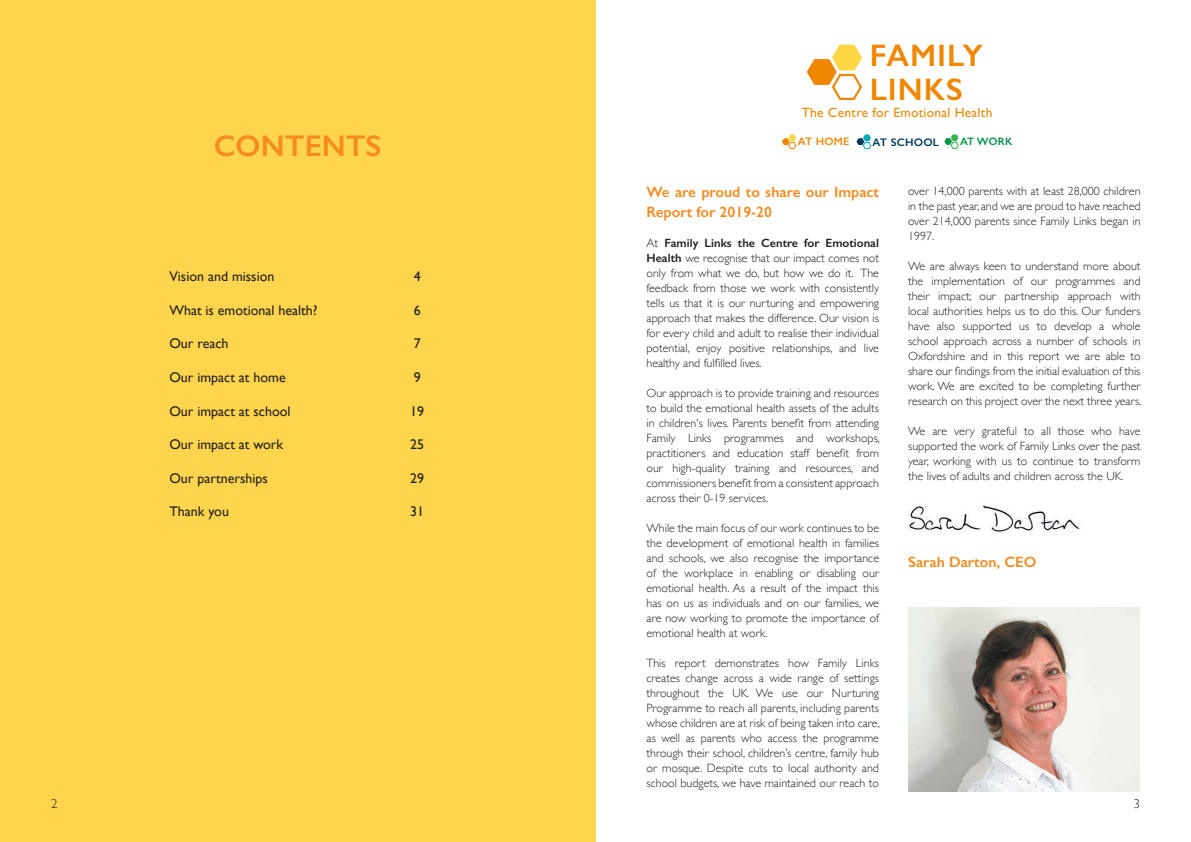
<style>
.page{position:relative;width:1191px;height:842px;background:#fff}
.page>*{position:absolute;margin:0;border:0;box-sizing:border-box;transform-origin:0 0}
.t1{font:600 31.2px/33.2px "Gill Sans";letter-spacing:.03em;color:#f18700}
.Title_bigger{font:600 30px "Gill Sans";color:#f68b1f}
.Orange_bold{font:600 15px/20px "Gill Sans";color:#f68b1f}
.Subtitle{font:14px "Gill Sans";color:#231f20}
.t2{font:13.5px "Gill Sans";letter-spacing:.02em;color:#f18700}
.Paragraph_bigger{font:300 13px "Gill Sans";color:#231f20}
.Paragraph_Slightly_B{font:300 12px/15px "Gill Sans";color:#231f20;text-align:justify}
.t3{font:600 11px "Gill Sans";letter-spacing:.02em;color:#00395c}
.t4{font:600 10.9px "Gill Sans";letter-spacing:.02em;color:#f18700}
.t5{font:600 10.8px "Gill Sans";letter-spacing:.01em;color:#009547}
.s1{color:#0c8948}
.s2{font-weight:600}
</style>
<div class="page">
<img style="left:908px;top:608px;width:232px;height:183px">
<div style="left:0;top:0;width:595px;height:842px;background:#fed54d"></div>
<img style="left:908px;top:505px;width:172px;height:28px">
<svg style="left:806px;top:45px;width:56px;height:55px"></svg>
<svg style="left:782px;top:135px;width:14px;height:14px"></svg>
<svg style="left:856px;top:134px;width:15px;height:15px"></svg>
<svg style="left:944px;top:134px;width:15px;height:15px"></svg>
<p class="Title_bigger" style="left:214px;top:128px;width:169px">CONTENTS</p>
<p class="Subtitle" style="left:169px;top:268px;width:107px">Vision and mission</p>
<p class="Subtitle" style="left:414px;top:268px;width:8px">4</p>
<p class="Subtitle" style="left:169px;top:302px;width:150px">What is emotional health?</p>
<p class="Subtitle" style="left:414px;top:302px;width:8px">6</p>
<p class="Subtitle" style="left:169px;top:335px;width:61px">Our reach</p>
<p class="Subtitle" style="left:414px;top:335px;width:8px">7</p>
<p class="Subtitle" style="left:169px;top:369px;width:118px">Our impact at home</p>
<p class="Subtitle" style="left:414px;top:369px;width:8px">9</p>
<p class="Subtitle" style="left:169px;top:403px;width:123px">Our impact at school</p>
<p class="Subtitle" style="left:410px;top:403px;width:15px">19</p>
<p class="Subtitle" style="left:169px;top:436px;width:115px">Our impact at work</p>
<p class="Subtitle" style="left:410px;top:436px;width:15px">25</p>
<p class="Subtitle" style="left:169px;top:470px;width:100px">Our partnerships</p>
<p class="Subtitle" style="left:410px;top:470px;width:15px">29</p>
<p class="Subtitle" style="left:169px;top:503px;width:61px">Thank you</p>
<p class="Subtitle" style="left:410px;top:503px;width:15px">31</p>
<p class="t1" style="left:869px;top:39px;width:115px">FAMILY<br>LINKS</p>
<p class="t2" style="left:801px;top:104px;width:192px">The Centre for Emotional Health</p>
<p class="t4" style="left:798px;top:135px;width:53px">AT HOME</p>
<p class="t3" style="left:872px;top:135px;width:68px">AT SCHOOL</p>
<p class="t5" style="left:960px;top:135px;width:54px">AT WO<span class="s1">RK</span></p>
<p class="Orange_bold" style="left:646px;top:182px;width:234px">We are proud to share our Impact<br>Report for 2019-20</p>
<p class="Paragraph_Slightly_B" style="left:646px;top:235px;width:234px">At <span class="s2">Family Links the Centre for Emotional Health</span> we recognise that our impact comes not only from what we do, but how we do it. The feedback from those we work with consistently tells us that it is our nurturing and empowering approach that makes the difference. Our vision is for every child and adult to realise their individual potential, enjoy positive relationships, and live healthy and fulfilled lives.</p>
<p class="Paragraph_Slightly_B" style="left:646px;top:385px;width:235px">Our approach is to provide training and resources to build the emotional health assets of the adults in children's lives. Parents benefit from attending Family Links programmes and workshops, practitioners and education staff benefit from our high-quality training and resources, and commissioners benefit from a consistent approach across their 0-19 services.</p>
<p class="Paragraph_Slightly_B" style="left:646px;top:520px;width:234px">While the main focus of our work continues to be the development of emotional health in families and schools, we also recognise the importance of the workplace in enabling or disabling our emotional health. As a result of the impact this has on us as individuals and on our families, we are now working to promote the importance of emotional health at work.</p>
<p class="Paragraph_Slightly_B" style="left:646px;top:655px;width:235px">This report demonstrates how Family Links creates change across a wide range of settings throughout the UK. We use our Nurturing Programme to reach all parents, including parents whose children are at risk of being taken into care, as well as parents who access the programme through their school, children’s centre, family hub or mosque. Despite cuts to local authority and school budgets, we have maintained our reach to</p>
<p class="Paragraph_Slightly_B" style="left:908px;top:183px;width:234px">over 14,000 parents with at least 28,000 children in the past year, and we are proud to have reached over 214,000 parents since Family Links began in 1997.</p>
<p class="Paragraph_Slightly_B" style="left:908px;top:258px;width:235px">We are always keen to understand more about the implementation of our programmes and their impact; our partnership approach with local authorities helps us to do this. Our funders have also supported us to develop a whole school approach across a number of schools in Oxfordshire and in this report we are able to share our findings from the initial evaluation of this work. We are excited to be completing further research on this project over the next three years.</p>
<p class="Paragraph_Slightly_B" style="left:908px;top:423px;width:234px">We are very grateful to all those who have supported the work of Family Links over the past year, working with us to continue to transform the lives of adults and children across the UK.</p>
<p class="Orange_bold" style="left:908px;top:551px;width:130px">Sarah Darton, CEO</p>
<p class="Paragraph_bigger" style="left:51px;top:794px;width:8px">2</p>
<p class="Paragraph_bigger" style="left:1133px;top:794px;width:8px">3</p>
</div>
